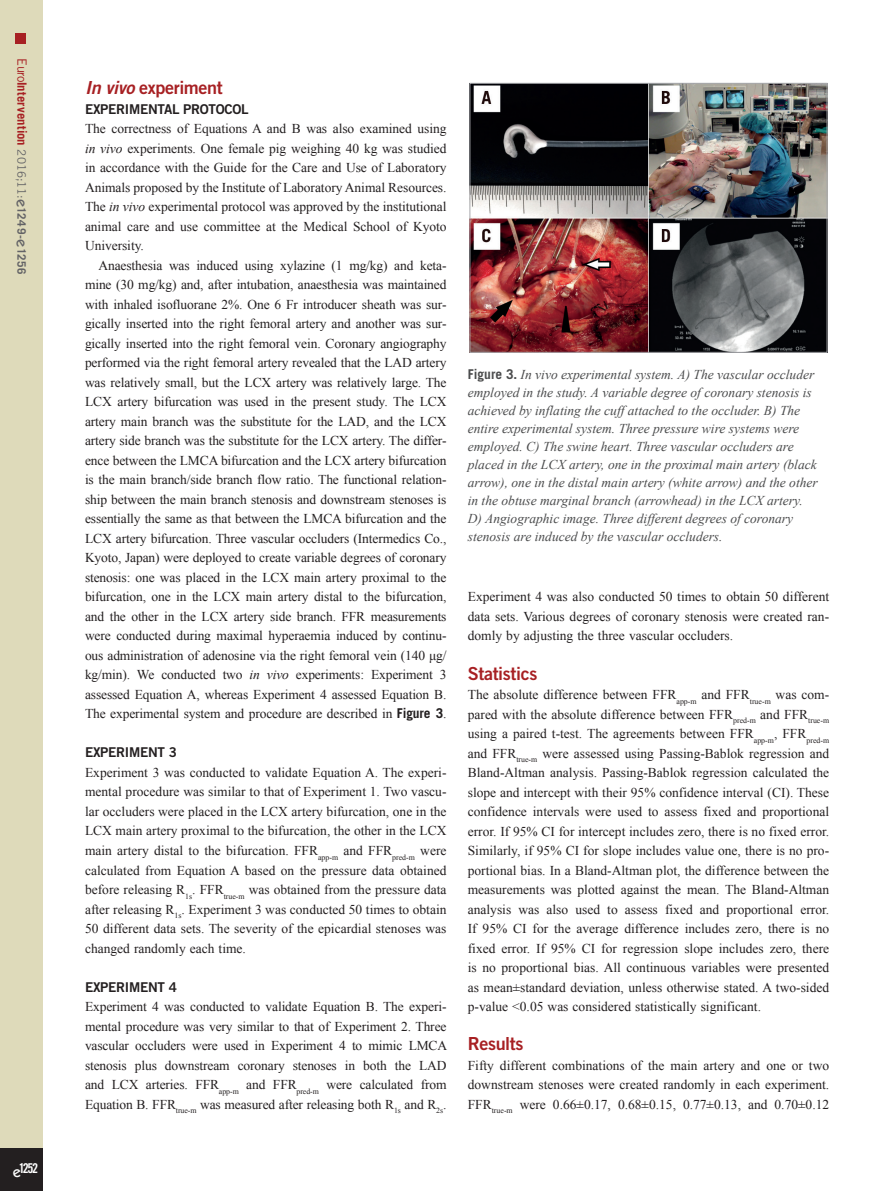
<style>
.page{position:relative;width:893px;height:1191px;background:#fff}
.page>*{position:absolute;margin:0;border:0;box-sizing:border-box;transform-origin:0 0}
.intertitre1{font:18px "Trade Gothic LT Std Bd 2";letter-spacing:-.02em;color:#a72023}
.text_1er_paragraph{font:13.5px/19.5px "Times New Roman";color:#231f20;text-align:justify}
.text_paragraph{font:13.5px/19.5px "Times New Roman";letter-spacing:-.01em;color:#231f20;text-align:justify}
.figure_legende{font:italic 13.5px/18px "Times New Roman";color:#4b4c4d}
.intertitre2{font:13.5px "Trade Gothic LT Std Bd 2";letter-spacing:-.02em;color:#231f20}
.t1{font:13.5px "Trade Gothic LT Std Bd Cn 20";color:#fff}
.t2{font:700 12.75px "Trade Gothic LT Std";letter-spacing:.005em;color:#a72023}
.s1{font-weight:400}
.s2{font-weight:400;font-size:11.7px;color:#636366}
.s3{font-family:"ITC Kabel Std";font-weight:500;font-size:15px;color:#636366}
.s4{font-size:11.7px;color:#636366}
.s5{font-family:"ITC Kabel Std";font-weight:500;font-size:15px}
.s6{font-family:"Trade Gothic LT Std Bd 2 Obl"}
.s7{font-style:italic}
.s8{font-family:"Trade Gothic LT Std";font-weight:700}
.s9{font-family:"Trade Gothic LT Std";font-weight:700;font-style:normal}
</style>
<div class="page">
<div style="left:0;top:0;width:43px;height:1191px;background:#dedaba"></div>
<div style="left:16px;top:34px;width:10px;height:10px;background:#a72023"></div>
<div style="left:0;top:1148px;width:43px;height:43px;background:#231f20"></div>
<img style="left:471px;top:85px;width:354px;height:266px">
<div style="left:469px;top:83px;width:358px;height:270px;border:1px solid #a8a9ad"></div>
<p class="t2" style="left:30px;top:58px;width:218px;rotate:90deg"><span class="s1">Euro</span>Intervention <span class="s2">2016;11:</span><span class="s3">e</span><span class="s4">1249-</span><span class="s3">e</span><span class="s4">1256</span></p>
<p class="t1" style="left:13px;top:1160px;width:27px"><span class="s5">e</span>1252</p>
<p class="intertitre1" style="left:85px;top:77px;width:139px"><span class="s6">In vivo</span> experiment</p>
<p class="intertitre2" style="left:85px;top:101px;width:165px">EXPERIMENTAL PROTOCOL</p>
<p class="text_1er_paragraph" style="left:85px;top:119px;width:363px">The correctness of Equations A and B was also examined using <span class="s7">in vivo</span> experiments. One female pig weighing 40 kg was studied in accordance with the Guide for the Care and Use of Laboratory Animals proposed by the Institute of Laboratory Animal Resources.<br>The <span class="s7">in vivo</span> experimental protocol was approved by the institutional animal care and use committee at the Medical School of Kyoto University.</p>
<p class="text_paragraph" style="left:85px;top:255px;width:363px;text-indent:14px">Anaesthesia was induced using xylazine (1 mg/kg) and keta&shy;mine (30 mg/kg) and, after intubation, anaesthesia was maintained with inhaled isofluorane 2%. One 6 Fr introducer sheath was sur&shy;gically inserted into the right femoral artery and another was sur&shy;gically inserted into the right femoral vein. Coronary angiography performed via the right femoral artery revealed that the LAD artery was relatively small, but the LCX artery was relatively large. The LCX artery bifurcation was used in the present study. The LCX artery main branch was the substitute for the LAD, and the LCX artery side branch was the substitute for the LCX artery. The differ&shy;ence between the LMCA bifurcation and the LCX artery bifurcation is the main branch/side branch flow ratio. The functional relation&shy;ship between the main branch stenosis and downstream stenoses is essentially the same as that between the LMCA bifurcation and the LCX artery bifurcation. Three vascular occluders (Intermedics Co., Kyoto, Japan) were deployed to create variable degrees of coronary stenosis: one was placed in the LCX main artery proximal to the bifurcation, one in the LCX main artery distal to the bifurcation, and the other in the LCX artery side branch. FFR measurements were conducted during maximal hyperaemia induced by continu&shy;ous administration of adenosine via the right femoral vein (140 μg/ kg/min). We conducted two <span class="s7">in vivo</span> experiments: Experiment 3 assessed Equation A, whereas Experiment 4 assessed Equation B.<br>The experimental system and procedure are described in <span class="s8">Figure 3</span>.</p>
<p class="intertitre2" style="left:85px;top:744px;width:93px">EXPERIMENT 3</p>
<p class="text_1er_paragraph" style="left:85px;top:762px;width:363px">Experiment 3 was conducted to validate Equation A. The experi&shy;mental procedure was similar to that of Experiment 1. Two vascu&shy;lar occluders were placed in the LCX artery bifurcation, one in the LCX main artery proximal to the bifurcation, the other in the LCX main artery distal to the bifurcation. FFR<sub>app-m</sub> and FFR<sub>pred-m</sub> were calculated from Equation A based on the pressure data obtained before releasing R<sub>1s</sub>. FFR<sub>true-m</sub> was obtained from the pressure data after releasing R<sub>1s</sub>. Experiment 3 was conducted 50 times to obtain 50 different data sets. The severity of the epicardial stenoses was changed randomly each time.</p>
<p class="intertitre2" style="left:85px;top:978px;width:93px">EXPERIMENT 4</p>
<p class="text_1er_paragraph" style="left:85px;top:996px;width:364px">Experiment 4 was conducted to validate Equation B. The experi&shy;mental procedure was very similar to that of Experiment 2. Three vascular occluders were used in Experiment 4 to mimic LMCA stenosis plus downstream coronary stenoses in both the LAD and LCX arteries. FFR<sub>app-m</sub> and FFR<sub>pred-m</sub> were calculated from Equation B. FFR<sub>true-m</sub> was measured after releasing both R<sub>1s</sub> and R<sub>2s</sub>.</p>
<p class="figure_legende" style="left:468px;top:365px;width:351px"><span class="s9">Figure 3.</span> In vivo experimental system. A) The vascular occluder employed in the study. A variable degree of coronary stenosis is achieved by inflating the cuff attached to the occluder. B) The entire experimental system. Three pressure wire systems were employed. C) The swine heart. Three vascular occluders are placed in the LCX artery, one in the proximal main artery (black arrow), one in the distal main artery (white arrow) and the other in the obtuse marginal branch (arrowhead) in the LCX artery.<br>D) Angiographic image. Three different degrees of coronary stenosis are induced by the vascular occluders.</p>
<p class="text_1er_paragraph" style="left:468px;top:587px;width:363px">Experiment 4 was also conducted 50 times to obtain 50 different data sets. Various degrees of coronary stenosis were created ran&shy;domly by adjusting the three vascular occluders.</p>
<p class="intertitre1" style="left:468px;top:662px;width:71px">Statistics</p>
<p class="text_1er_paragraph" style="left:468px;top:684px;width:363px">The absolute difference between FFR<sub>app-m</sub> and FFR<sub>true-m</sub> was com&shy;pared with the absolute difference between FFR<sub>pred-m</sub> and FFR<sub>true-m </sub>using a paired t-test. The agreements between FFR<sub>app-m</sub>, FFR<sub>pred-m </sub>and FFR<sub>true-m</sub> were assessed using Passing-Bablok regression and Bland-Altman analysis. Passing-Bablok regression calculated the slope and intercept with their 95% confidence interval (CI). These confidence intervals were used to assess fixed and proportional error. If 95% CI for intercept includes zero, there is no fixed error.<br>Similarly, if 95% CI for slope includes value one, there is no pro&shy;portional bias. In a Bland-Altman plot, the difference between the measurements was plotted against the mean. The Bland-Altman analysis was also used to assess fixed and proportional error.<br>If 95% CI for the average difference includes zero, there is no fixed error. If 95% CI for regression slope includes zero, there is no proportional bias. All continuous variables were presented as mean±standard deviation, unless otherwise stated. A two-sided p-value &lt;0.05 was considered statistically significant.</p>
<p class="intertitre1" style="left:468px;top:1032px;width:57px">Results</p>
<p class="text_1er_paragraph" style="left:468px;top:1055px;width:363px">Fifty different combinations of the main artery and one or two downstream stenoses were created randomly in each experiment.<br>FFR<sub>true-m</sub> were 0.66±0.17, 0.68±0.15, 0.77±0.13, and 0.70±0.12</p>
</div>
